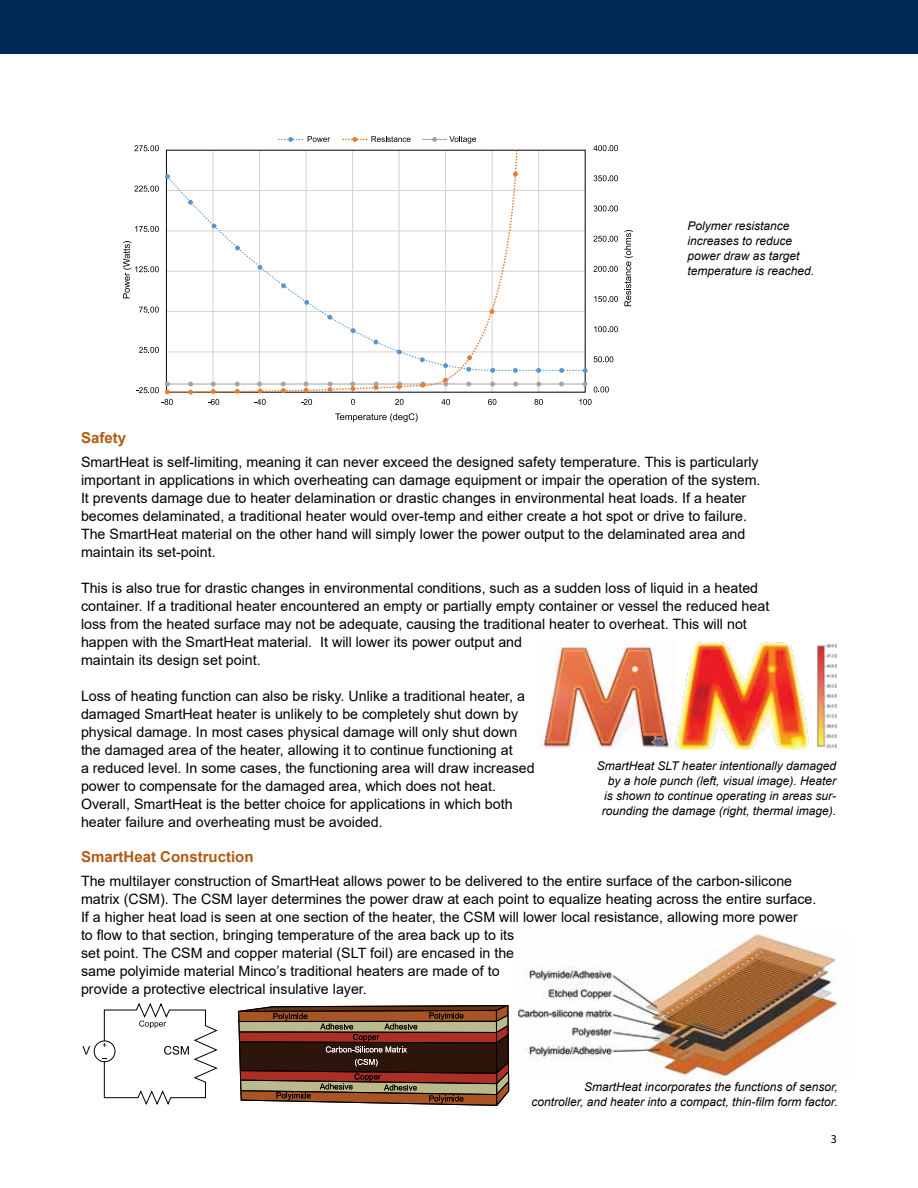
<style>
.page{position:relative;width:918px;height:1188px;background:#fff}
.page>*{position:absolute;margin:0;border:0;box-sizing:border-box;transform-origin:0 0}
.t1{font:700 15px "Arial";color:#b15c12}
.t2{font:14.25px/18px "Arial";color:#000}
.t3{font:italic 12px/15px "Arial";color:#000;text-align:right}
.t4{font:12px "Myriad Pro";color:#000}
</style>
<div class="page">
<svg style="left:238px;top:1005px;width:271px;height:101px;background:#724833"></svg>
<div style="left:0;top:0;width:918px;height:54px;background:#002856"></div>
<hr style="left:538px;top:150px;width:1px;height:242px;background:#d1d3d4">
<hr style="left:166px;top:384px;width:418px;height:1px;background:#a4a4a4">
<svg style="left:536px;top:382px;width:5px;height:4px"></svg>
<svg style="left:559px;top:382px;width:5px;height:4px"></svg>
<svg style="left:583px;top:382px;width:5px;height:4px"></svg>
<svg style="left:518px;top:190px;width:66px;height:181px"></svg>
<svg style="left:166px;top:152px;width:352px;height:242px"></svg>
<svg style="left:513px;top:172px;width:5px;height:4px"></svg>
<svg style="left:490px;top:309px;width:4px;height:5px"></svg>
<svg style="left:467px;top:355px;width:5px;height:5px"></svg>
<svg style="left:443px;top:378px;width:5px;height:8px"></svg>
<svg style="left:420px;top:382px;width:5px;height:6px"></svg>
<svg style="left:397px;top:382px;width:5px;height:7px"></svg>
<svg style="left:373px;top:382px;width:6px;height:8px"></svg>
<svg style="left:350px;top:382px;width:5px;height:9px"></svg>
<svg style="left:328px;top:382px;width:5px;height:10px"></svg>
<svg style="left:257px;top:382px;width:6px;height:11px"></svg>
<svg style="left:235px;top:382px;width:5px;height:12px"></svg>
<svg style="left:188px;top:382px;width:5px;height:13px"></svg>
<svg style="left:165px;top:174px;width:5px;height:5px"></svg>
<svg style="left:188px;top:200px;width:5px;height:5px"></svg>
<svg style="left:212px;top:224px;width:4px;height:4px"></svg>
<svg style="left:235px;top:246px;width:5px;height:5px"></svg>
<svg style="left:258px;top:265px;width:4px;height:5px"></svg>
<svg style="left:281px;top:283px;width:5px;height:5px"></svg>
<svg style="left:304px;top:300px;width:5px;height:5px"></svg>
<svg style="left:327px;top:315px;width:5px;height:5px"></svg>
<svg style="left:351px;top:328px;width:5px;height:5px"></svg>
<svg style="left:373px;top:340px;width:5px;height:5px"></svg>
<svg style="left:397px;top:350px;width:5px;height:4px"></svg>
<svg style="left:420px;top:357px;width:5px;height:5px"></svg>
<svg style="left:466px;top:367px;width:5px;height:5px"></svg>
<svg style="left:443px;top:363px;width:5px;height:5px"></svg>
<svg style="left:490px;top:368px;width:5px;height:5px"></svg>
<svg style="left:513px;top:368px;width:5px;height:5px"></svg>
<svg style="left:536px;top:368px;width:5px;height:5px"></svg>
<svg style="left:559px;top:368px;width:5px;height:5px"></svg>
<svg style="left:583px;top:368px;width:5px;height:5px"></svg>
<svg style="left:304px;top:382px;width:4px;height:11px"></svg>
<svg style="left:281px;top:382px;width:5px;height:11px"></svg>
<svg style="left:134px;top:145px;width:25px;height:6px"></svg>
<svg style="left:134px;top:186px;width:25px;height:6px"></svg>
<svg style="left:135px;top:226px;width:24px;height:6px"></svg>
<svg style="left:139px;top:307px;width:20px;height:6px"></svg>
<svg style="left:139px;top:347px;width:20px;height:6px"></svg>
<svg style="left:593px;top:145px;width:25px;height:6px"></svg>
<svg style="left:594px;top:175px;width:24px;height:6px"></svg>
<svg style="left:594px;top:206px;width:24px;height:6px"></svg>
<svg style="left:594px;top:236px;width:24px;height:6px"></svg>
<svg style="left:594px;top:266px;width:24px;height:6px"></svg>
<svg style="left:594px;top:296px;width:24px;height:6px"></svg>
<svg style="left:594px;top:326px;width:24px;height:6px"></svg>
<svg style="left:594px;top:356px;width:19px;height:6px"></svg>
<svg style="left:594px;top:387px;width:15px;height:6px"></svg>
<svg style="left:136px;top:382px;width:37px;height:23px"></svg>
<svg style="left:208px;top:382px;width:11px;height:23px"></svg>
<svg style="left:254px;top:399px;width:12px;height:6px"></svg>
<svg style="left:301px;top:399px;width:11px;height:6px"></svg>
<svg style="left:351px;top:399px;width:4px;height:6px"></svg>
<svg style="left:395px;top:399px;width:9px;height:6px"></svg>
<svg style="left:441px;top:399px;width:9px;height:6px"></svg>
<svg style="left:488px;top:399px;width:8px;height:6px"></svg>
<svg style="left:534px;top:399px;width:9px;height:6px"></svg>
<svg style="left:579px;top:399px;width:13px;height:6px"></svg>
<svg style="left:335px;top:413px;width:83px;height:9px"></svg>
<svg style="left:123px;top:241px;width:36px;height:57px"></svg>
<svg style="left:624px;top:230px;width:9px;height:76px"></svg>
<svg style="left:278px;top:136px;width:52px;height:6px"></svg>
<svg style="left:342px;top:136px;width:69px;height:6px"></svg>
<svg style="left:422px;top:136px;width:54px;height:8px"></svg>
<img style="left:537px;top:641px;width:299px;height:108px">
<div style="left:94px;top:1041px;width:21px;height:21px;border:1px solid #000;border-radius:50%"></div>
<svg style="left:82px;top:1046px;width:8px;height:9px"></svg>
<svg style="left:102px;top:1003px;width:116px;height:102px"></svg>
<img style="left:518px;top:934px;width:327px;height:145px">
<p class="t3" style="left:688px;top:219px;width:128px;text-align:left">Polymer resistance increases to reduce power draw as target temperature is reached.</p>
<h1 class="t1" style="left:81px;top:427px;width:47px">Safety</h1>
<p class="t2" style="left:81px;top:453px;width:681px">SmartHeat is self-limiting, meaning it can never exceed the designed safety temperature. This is particularly important in applications in which overheating can damage equipment or impair the operation of the system.<br>It prevents damage due to heater delamination or drastic changes in environmental heat loads. If a heater becomes delaminated, a traditional heater would over-temp and either create a hot spot or drive to failure.<br>The SmartHeat material on the other hand will simply lower the power output to the delaminated area and maintain its set-point.</p>
<p class="t2" style="left:81px;top:579px;width:690px">This is also true for drastic changes in environmental conditions, such as a sudden loss of liquid in a heated container. If a traditional heater encountered an empty or partially empty container or vessel the reduced heat loss from the heated surface may not be adequate, causing the traditional heater to overheat. This will not happen with the SmartHeat material. It will lower its power output and<br>maintain its design set point.</p>
<p class="t2" style="left:81px;top:687px;width:455px">Loss of heating function can also be risky. Unlike a traditional heater, a damaged SmartHeat heater is unlikely to be completely shut down by physical damage. In most cases physical damage will only shut down the damaged area of the heater, allowing it to continue functioning at<br>a reduced level. In some cases, the functioning area will draw increased power to compensate for the damaged area, which does not heat.<br>Overall, SmartHeat is the better choice for applications in which both heater failure and overheating must be avoided.</p>
<p class="t3" style="left:597px;top:758px;width:241px">SmartHeat SLT heater intentionally damaged by a hole punch (left, visual image). Heater is shown to continue operating in areas sur&shy;rounding the damage (right, thermal image).</p>
<h1 class="t1" style="left:81px;top:846px;width:174px">SmartHeat Construction</h1>
<p class="t2" style="left:81px;top:872px;width:737px">The multilayer construction of SmartHeat allows power to be delivered to the entire surface of the carbon-silicone matrix (CSM). The CSM layer determines the power draw at each point to equalize heating across the entire surface.<br>If a higher heat load is seen at one section of the heater, the CSM will lower local resistance, allowing more power<br>to flow to that section, bringing temperature of the area back up to its<br>set point. The CSM and copper material (SLT foil) are encased in the<br>same polyimide material Minco’s traditional heaters are made of to<br>provide a protective electrical insulative layer.</p>
<p class="t3" style="left:531px;top:1080px;width:308px">SmartHeat incorporates the functions of sensor, controller, and heater into a compact, thin-film form factor.</p>
<p class="t4" style="left:831px;top:1132px;width:8px">3</p>
</div>
